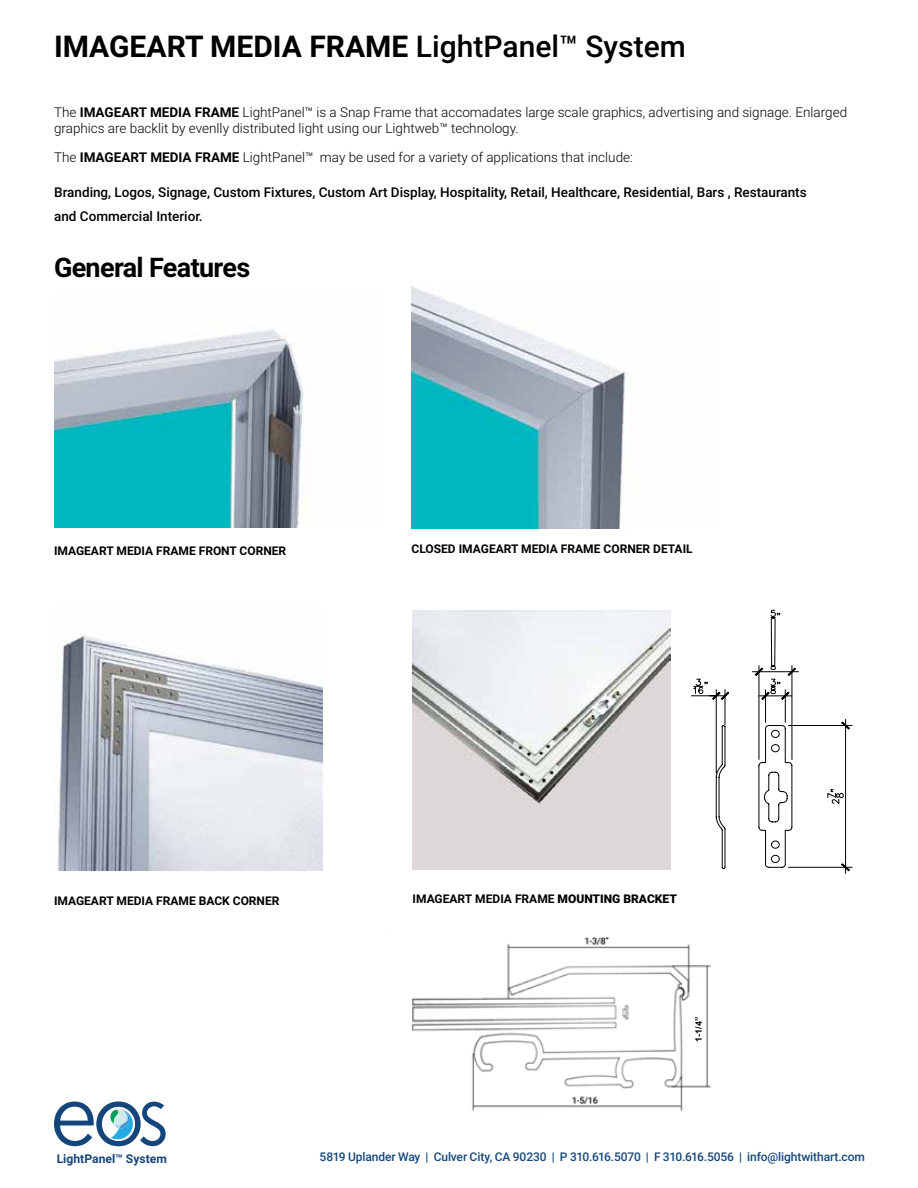
<style>
.page{position:relative;width:918px;height:1188px;background:#fff}
.page>*{position:absolute;margin:0;border:0;box-sizing:border-box;transform-origin:0 0}
.t1{font:700 30px "Roboto";color:#000}
.t2{font:700 27px "Roboto";letter-spacing:-.025em;color:#000}
.t3{font:300 13.5px/16.2px "Roboto";color:#000}
.t4{font:500 13.5px/24px "Roboto";color:#000}
.t5{font:700 12.15px "Roboto";color:#15467b}
.t6{font:700 12px "Roboto";color:#000}
.t7{font:500 12px "Roboto";letter-spacing:-.01em;color:#15467b}
.t8{font:700 9px "Arial";color:#000}
.s1{font-weight:500}
.s2{font-weight:700}
.s3{font-weight:900}
</style>
<div class="page">
<img style="left:54px;top:326px;width:250px;height:202px">
<hr style="left:788px;top:725px;width:64px;height:1px;background:#000">
<hr style="left:788px;top:867px;width:64px;height:1px;background:#000">
<hr style="left:845px;top:719px;width:1px;height:155px;background:#000">
<svg style="left:691px;top:610px;width:160px;height:262px"></svg>
<svg style="left:54px;top:1101px;width:112px;height:45px"></svg>
<img style="left:412px;top:286px;width:214px;height:242px">
<img style="left:58px;top:635px;width:264px;height:236px">
<img style="left:413px;top:610px;width:258px;height:259px">
<img style="left:411px;top:937px;width:300px;height:174px">
<div style="left:691px;top:1011px;width:14px;height:38px;background:#fff"></div>
<h1 class="t1" style="left:54px;top:25px;width:633px">IMAGEART MEDIA FRAME <span class="s1">LightPanel™ System</span></h1>
<p class="t3" style="left:54px;top:104px;width:795px">The <span class="s2">IMAGEART MEDIA FRAME</span> LightPanel™ is a Snap Frame that accomadates large scale graphics, advertising and signage. Enlarged graphics are backlit by evenlly distributed light using our Lightweb™ technology.</p>
<p class="t3" style="left:54px;top:148px;width:581px">The <span class="s2">IMAGEART MEDIA FRAME</span> LightPanel™ may be used for a variety of applications that include:</p>
<p class="t4" style="left:54px;top:180px;width:754px">Branding, Logos, Signage, Custom Fixtures, Custom Art Display, Hospitality, Retail, Healthcare, Residential, Bars , Restaurants and Commercial Interior.</p>
<h2 class="t2" style="left:54px;top:248px;width:198px">General Features</h2>
<p class="t6" style="left:54px;top:542px;width:234px">IMAGEART MEDIA FRAME FRONT CORNER</p>
<p class="t6" style="left:412px;top:541px;width:283px">CLOSED IMAGEART MEDIA FRAME CORNER DETAIL</p>
<p class="t6" style="left:54px;top:892px;width:227px">IMAGEART MEDIA FRAME BACK CORNER</p>
<p class="t6" style="left:413px;top:890px;width:266px">IMAGEART MEDIA FRAME <span class="s3">MOUNTING BRACKET</span></p>
<p class="t5" style="left:57px;top:1150px;width:112px">LightPanel™ System</p>
<p class="t8" style="left:692px;top:1042px;width:27px;rotate:-90deg">1-1/4”</p>
<p class="t7" style="left:320px;top:1148px;width:547px">5819 Uplander Way | Culver City, CA 90230 | P 310.616.5070 | F 310.616.5056 | info@lightwithart.com</p>
</div>
